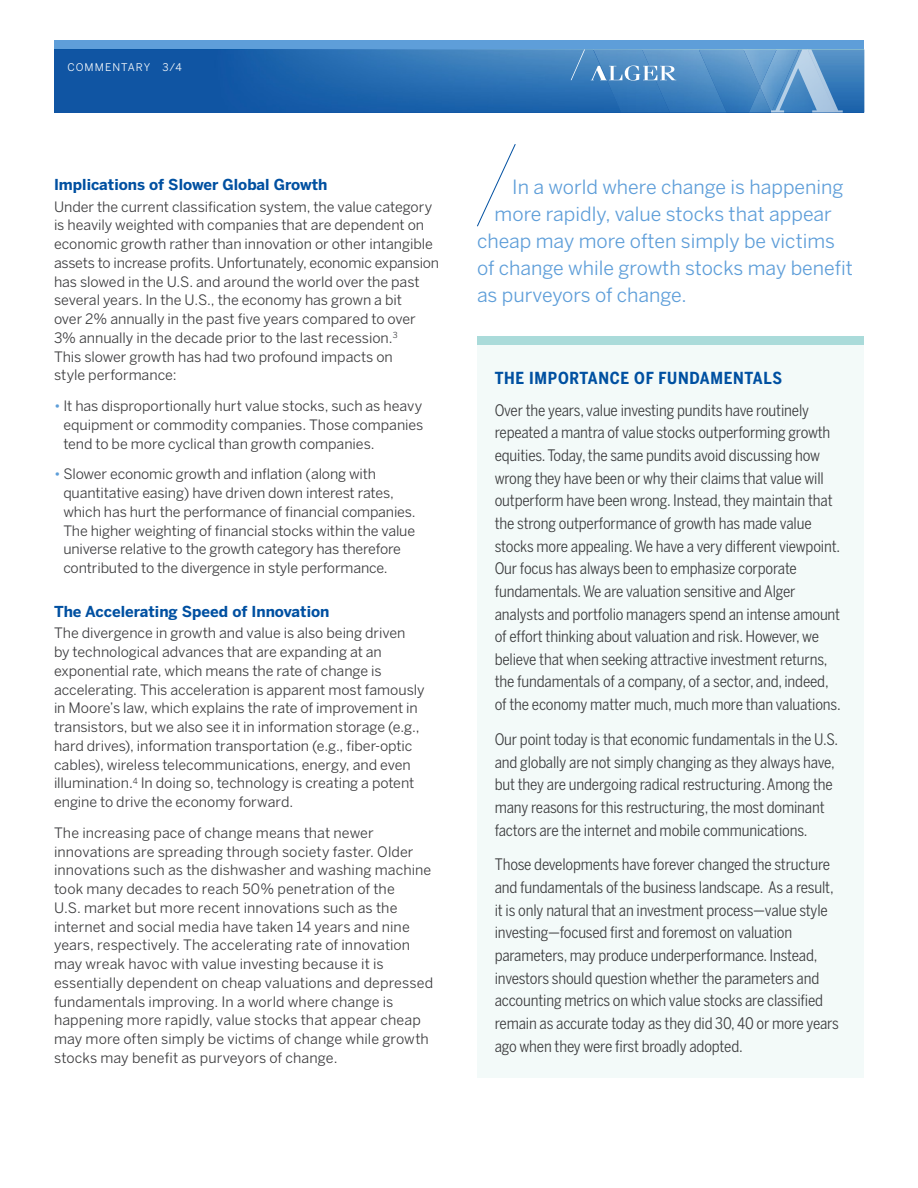
<style>
.page{position:relative;width:918px;height:1188px;background:#fff}
.page>*{position:absolute;margin:0;border:0;box-sizing:border-box;transform-origin:0 0}
.Body_Large{font:19.5px "Benton Sans";color:#5e9ed9}
.Head{font:700 16.5px "Benton Sans Cond";letter-spacing:.04em;color:#0050a1}
.Head-2{font:15.75px/22.6px "Benton Sans Cond";letter-spacing:-.01em;color:#3c3c3e}
.Body_Large-2{font:700 15px "Benton Sans";color:#0050a1}
.Body_Large-3{font:14.25px/18.8px "Benton Sans";letter-spacing:-.005em;color:#3c3c3e}
.Banner_Title_Inside{font:10.5px "Benton Sans";letter-spacing:.1em;color:#fff}
.s1{color:#5e9ed9}
</style>
<div class="page">
<div style="left:477px;top:338px;width:387px;height:740px;background:#f3faf9"></div>
<div style="left:477px;top:336px;width:387px;height:9px;background:#aadbda"></div>
<img style="left:54px;top:50px;width:810px;height:62px">
<img style="left:727px;top:50px;width:17px;height:62px">
<img style="left:593px;top:50px;width:49px;height:62px">
<img style="left:642px;top:50px;width:85px;height:62px">
<img style="left:744px;top:50px;width:27px;height:62px">
<img style="left:749px;top:87px;width:22px;height:25px">
<svg style="left:771px;top:50px;width:72px;height:62px;background:#6ea0ce"></svg>
<div style="left:54px;top:40px;width:810px;height:10px;background:#5e9ed9"></div>
<svg style="left:571px;top:50px;width:14px;height:30px"></svg>
<svg style="left:591px;top:66px;width:85px;height:15px"></svg>
<svg style="left:477px;top:144px;width:39px;height:83px"></svg>
<p class="Banner_Title_Inside" style="left:68px;top:61px;width:116px">COMMENTARY 3/4</p>
<p class="Body_Large-2" style="left:54px;top:175px;width:275px">Implications of Slower Global Growth</p>
<p class="Body_Large-3" style="left:54px;top:197px;width:387px">Under the current classification system, the value category is heavily weighted with companies that are dependent on economic growth rather than innovation or other intangible assets to increase profits. Unfortunately, economic expansion has slowed in the U.S. and around the world over the past several years. In the U.S., the economy has grown a bit<br>over 2% annually in the past five years compared to over 3% annually in the decade prior to the last recession.<sup>3<br></sup>This slower growth has had two profound impacts on<br>style performance:</p>
<p class="Body_Large-3" style="left:63px;top:396px;width:362px;text-align:justify;text-indent:-9px"><span class="s1">•</span> It has disproportionally hurt value stocks, such as heavy equipment or commodity companies. Those companies tend to be more cyclical than growth companies.</p>
<p class="Body_Large-3" style="left:63px;top:465px;width:354px;text-indent:-9px"><span class="s1">•</span> Slower economic growth and inflation (along with quantitative easing) have driven down interest rates, which has hurt the performance of financial companies.<br>The higher weighting of financial stocks within the value universe relative to the growth category has therefore contributed to the divergence in style performance.</p>
<p class="Body_Large-2" style="left:54px;top:602px;width:277px">The Accelerating Speed of Innovation</p>
<p class="Body_Large-3" style="left:54px;top:624px;width:372px">The divergence in growth and value is also being driven by technological advances that are expanding at an exponential rate, which means the rate of change is accelerating. This acceleration is apparent most famously in Moore’s law, which explains the rate of improvement in transistors, but we also see it in information storage (e.g., hard drives), information transportation (e.g., fiber-optic cables), wireless telecommunications, energy, and even illumination.<sup>4</sup> In doing so, technology is creating a potent engine to drive the economy forward.</p>
<p class="Body_Large-3" style="left:54px;top:823px;width:381px">The increasing pace of change means that newer innovations are spreading through society faster. Older innovations such as the dishwasher and washing machine took many decades to reach 50% penetration of the<br>U.S. market but more recent innovations such as the internet and social media have taken 14 years and nine years, respectively. The accelerating rate of innovation may wreak havoc with value investing because it is essentially dependent on cheap valuations and depressed fundamentals improving. In a world where change is happening more rapidly, value stocks that appear cheap may more often simply be victims of change while growth stocks may benefit as purveyors of change.</p>
<p class="Body_Large" style="left:512px;top:175px;width:333px">In a world where change is happening</p>
<p class="Body_Large" style="left:495px;top:202px;width:339px">more rapidly, value stocks that appear</p>
<p class="Body_Large" style="left:477px;top:229px;width:360px">cheap may more often simply be victims</p>
<p class="Body_Large" style="left:477px;top:256px;width:377px">of change while growth stocks may benefit</p>
<p class="Body_Large" style="left:477px;top:283px;width:211px">as purveyors of change.</p>
<p class="Head" style="left:495px;top:368px;width:289px">THE IMPORTANCE OF FUNDAMENTALS</p>
<p class="Head-2" style="left:495px;top:399px;width:347px">Over the years, value investing pundits have routinely repeated a mantra of value stocks outperforming growth equities. Today, the same pundits avoid discussing how wrong they have been or why their claims that value will outperform have been wrong. Instead, they maintain that the strong outperformance of growth has made value stocks more appealing. We have a very different viewpoint.<br>Our focus has always been to emphasize corporate fundamentals. We are valuation sensitive and Alger analysts and portfolio managers spend an intense amount of effort thinking about valuation and risk. However, we believe that when seeking attractive investment returns, the fundamentals of a company, of a sector, and, indeed, of the economy matter much, much more than valuations.</p>
<p class="Head-2" style="left:495px;top:728px;width:345px">Our point today is that economic fundamentals in the U.S. and globally are not simply changing as they always have, but they are undergoing radical restructuring. Among the many reasons for this restructuring, the most dominant factors are the internet and mobile communications.</p>
<p class="Head-2" style="left:495px;top:853px;width:346px">Those developments have forever changed the structure and fundamentals of the business landscape. As a result, it is only natural that an investment process—value style investing—focused first and foremost on valuation parameters, may produce underperformance. Instead, investors should question whether the parameters and accounting metrics on which value stocks are classified remain as accurate today as they did 30, 40 or more years ago when they were first broadly adopted.</p>
</div>
